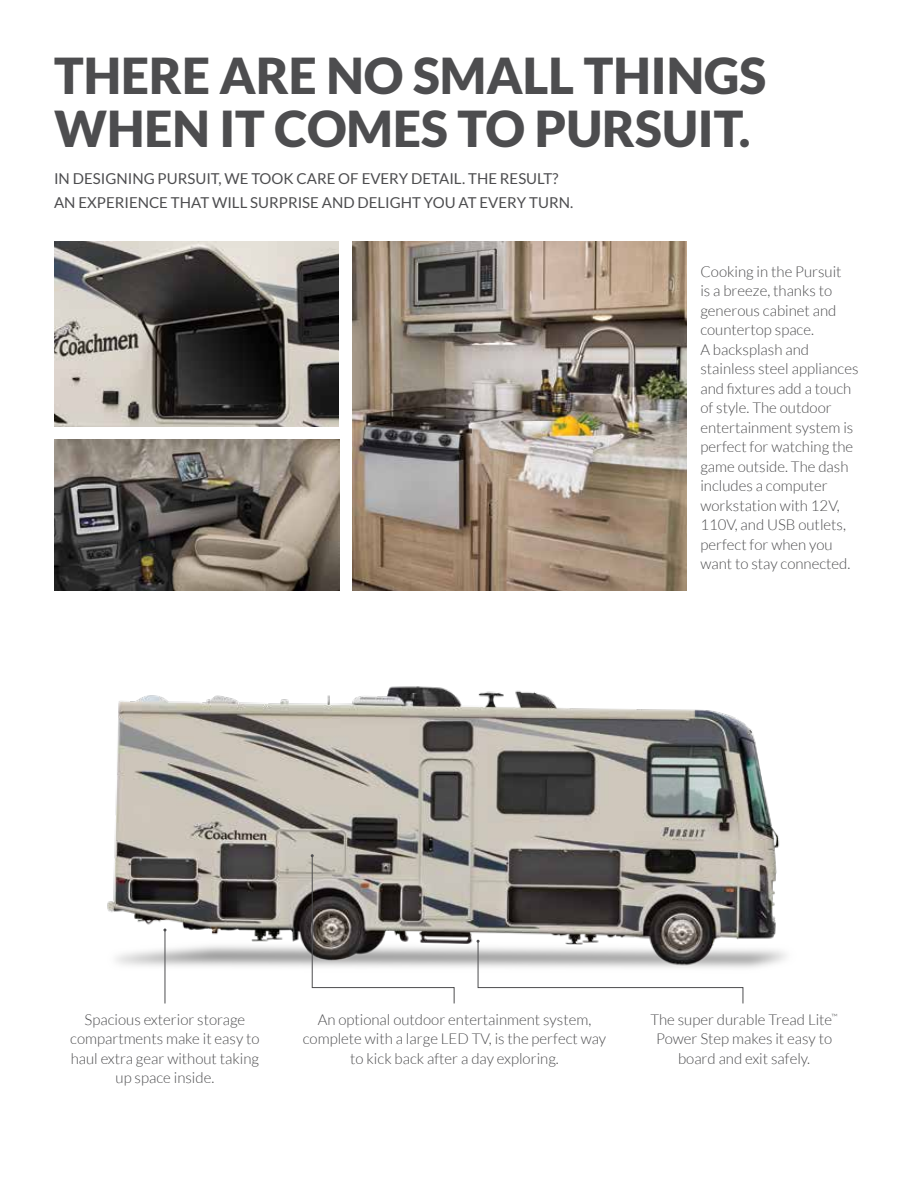
<style>
.page{position:relative;width:918px;height:1188px;background:#fff}
.page>*{position:absolute;margin:0;border:0;box-sizing:border-box;transform-origin:0 0}
.t1{font:900 49.5px/52.5px "Lato";color:#4d4d4f}
.t2{font:300 15px/19.5px "Lato";color:#4d4d4f;text-align:center}
.t3{font:15px/24px "Lato";color:#4d4d4f}
</style>
<div class="page">
<img style="left:107px;top:686px;width:680px;height:318px">
<img style="left:353px;top:241px;width:334px;height:350px">
<img style="left:54px;top:439px;width:285px;height:152px">
<img style="left:54px;top:242px;width:285px;height:184px">
<hr style="left:165px;top:930px;width:1px;height:74px;background:#4d4d4f">
<svg style="left:311px;top:854px;width:144px;height:150px"></svg>
<svg style="left:477px;top:940px;width:267px;height:64px"></svg>
<h1 class="t1" style="left:54px;top:49px;width:714px">THERE ARE NO SMALL THINGS<br>WHEN IT COMES TO PURSUIT.</h1>
<p class="t3" style="left:54px;top:167px;width:521px">IN DESIGNING PURSUIT, WE TOOK CARE OF EVERY DETAIL. THE RESULT?<br>AN EXPERIENCE THAT WILL SURPRISE AND DELIGHT YOU AT EVERY TURN.</p>
<p class="t2" style="left:700px;top:262px;width:160px;text-align:left">Cooking in the Pursuit<br>is a breeze, thanks to generous cabinet and countertop space.<br>A backsplash and stainless steel appliances and fixtures add a touch of style. The outdoor entertainment system is perfect for watching the game outside. The dash includes a computer workstation with 12V,<br>110V, and USB outlets, perfect for when you want to stay connected.</p>
<p class="t2" style="left:70px;top:1010px;width:191px">Spacious exterior storage compartments make it easy to haul extra gear without taking up space inside.</p>
<p class="t2" style="left:303px;top:1010px;width:305px">An optional outdoor entertainment system, complete with a large LED TV, is the perfect way to kick back after a day exploring.</p>
<p class="t2" style="left:650px;top:1010px;width:189px">The super durable Tread Lite<sup>™<br></sup>Power Step makes it easy to board and exit safely.</p>
</div>
